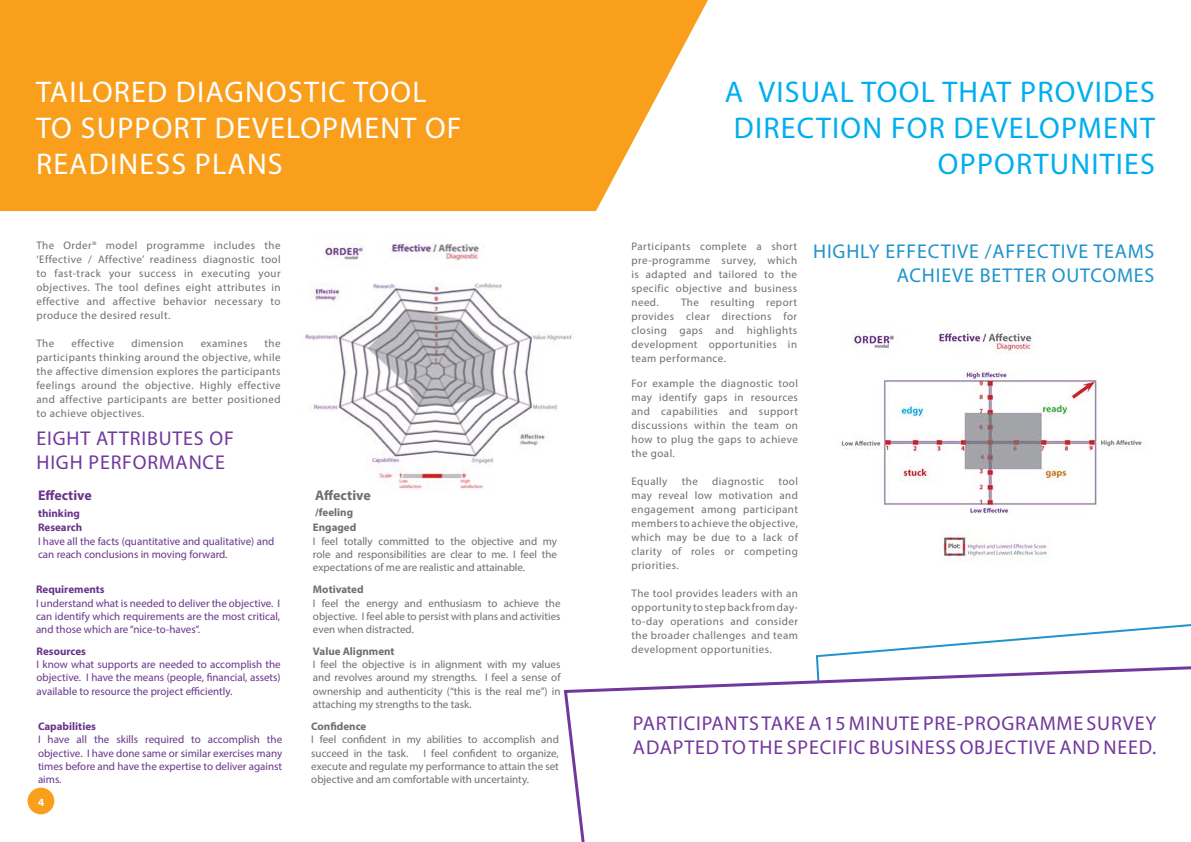
<style>
.page{position:relative;width:1191px;height:842px;background:#fff}
.page>*{position:absolute;margin:0;border:0;box-sizing:border-box;transform-origin:0 0}
.t1{font:30px/36px "Myriad Pro";letter-spacing:.04em;color:#00aeef;text-align:right}
.t2{font:30px/36px "Myriad Pro";letter-spacing:.04em;color:#fff}
.t3{font:20px/24px "Myriad Pro";letter-spacing:.04em;color:#71389c}
.t4{font:20px/24px "Myriad Pro";letter-spacing:.04em;color:#1f93cb;text-align:right}
.t5{font:700 14px "Myriad Pro";color:#68358a}
.t6{font:700 14px "Myriad Pro";color:#6e6e75}
.t7{font:11px/14px "Myriad Pro";letter-spacing:.04em;color:#6e6e75;text-align:justify}
.t8{font:11px/13.2px "Myriad Pro";color:#68358a;text-align:justify}
.t9{font:11px/13.2px "Myriad Pro";color:#6e6e75}
.t10{font:700 11px/14.5px "Myriad Pro";color:#68358a}
.t11{font:700 11px/15.7px "Myriad Pro";color:#6e6e75}
.t12{font:700 11px "Myriad Pro";color:#fff}
</style>
<div class="page">
<div style="left:28px;top:788px;width:26px;height:26px;background:#f99f1c;border-radius:50%"></div>
<svg style="left:815px;top:624px;width:376px;height:40px"></svg>
<svg style="left:563px;top:664px;width:628px;height:178px"></svg>
<img style="left:305px;top:243px;width:267px;height:248px">
<svg style="left:0;top:0;width:708px;height:211px;fill:#f99f1c"></svg>
<img style="left:841px;top:330px;width:302px;height:232px">
<h1 class="t2" style="left:36px;top:73px;width:427px">TAILORED DIAGNOSTIC TOOL<br>TO SUPPORT DEVELOPMENT OF<br>READINESS PLANS</h1>
<p class="t7" style="left:36px;top:238px;width:246px">The Order® model programme includes the ‘Effective / Affective’ readiness diagnostic tool to fast-track your success in executing your objectives. The tool defines eight attributes in effective and affective behavior necessary to produce the desired result.</p>
<p class="t7" style="left:36px;top:336px;width:19px">The</p>
<p class="t7" style="left:71px;top:336px;width:44px">effective</p>
<p class="t7" style="left:131px;top:336px;width:54px">dimension</p>
<p class="t7" style="left:201px;top:336px;width:48px">examines</p>
<p class="t7" style="left:36px;top:336px;width:246px;text-indent:228px">the participants thinking around the objective, while the affective dimension explores the participants feelings around the objective. Highly effective and affective participants are better positioned to achieve objectives.</p>
<h2 class="t3" style="left:37px;top:426px;width:199px">EIGHT ATTRIBUTES OF<br>HIGH PERFORMANCE</h2>
<p class="t5" style="left:38px;top:486px;width:55px">Effective</p>
<p class="t10" style="left:38px;top:505px;width:46px">thinking<br>Research</p>
<p class="t8" style="left:38px;top:534px;width:238px">I have all the facts (quantitative and qualitative) and can reach conclusions in moving forward.</p>
<p class="t10" style="left:36px;top:582px;width:70px">Requirements</p>
<p class="t8" style="left:36px;top:596px;width:246px">I understand what is needed to deliver the objective. I can identify which requirements are the most critical, and those which are “nice-to-haves”.</p>
<p class="t10" style="left:37px;top:644px;width:51px">Resources</p>
<p class="t8" style="left:37px;top:658px;width:246px">I know what supports are needed to accomplish the objective. I have the means (people, financial, assets) available to resource the project efficiently.</p>
<p class="t10" style="left:38px;top:719px;width:59px">Capabilities</p>
<p class="t8" style="left:38px;top:733px;width:246px">I have all the skills required to accomplish the objective. I have done same or similar exercises many times before and have the expertise to deliver against aims.</p>
<p class="t12" style="left:38px;top:795px;width:8px">4</p>
<p class="t6" style="left:315px;top:486px;width:57px">Affective</p>
<p class="t11" style="left:313px;top:504px;width:45px">/feeling<br>Engaged</p>
<p class="t7" style="left:313px;top:534px;width:246px;line-height:13.2px">I feel totally committed to the objective and my role and responsibilities are clear to me. I feel the expectations of me are realistic and attainable.</p>
<p class="t11" style="left:313px;top:581px;width:52px">Motivated</p>
<p class="t7" style="left:313px;top:596px;width:249px;line-height:13.2px">I feel the energy and enthusiasm to achieve the objective. I feel able to persist with plans and activities even when distracted.</p>
<p class="t11" style="left:313px;top:643px;width:83px">Value Alignment</p>
<p class="t7" style="left:313px;top:658px;width:249px;line-height:13.2px">I feel the objective is in alignment with my values and revolves around my strengths. I feel a sense of ownership and authenticity (“this is the real me”) in attaching my strengths to the task.</p>
<p class="t11" style="left:311px;top:718px;width:57px">Confidence</p>
<p class="t9" style="left:311px;top:733px;width:249px">I feel confident in my abilities to accomplish and succeed in the task.</p>
<p class="t7" style="left:311px;top:746px;width:249px;line-height:13.2px;text-indent:112px">I feel confident to organize, execute and regulate my performance to attain the set objective and am comfortable with uncertainty.</p>
<h1 class="t1" style="left:725px;top:73px;width:431px">A VISUAL TOOL THAT PROVIDES<br>DIRECTION FOR DEVELOPMENT<br>OPPORTUNITIES</h1>
<p class="t7" style="left:631px;top:239px;width:167px">Participants complete a short pre-programme survey, which is adapted and tailored to the specific objective and business need.</p>
<p class="t7" style="left:631px;top:295px;width:167px;text-indent:50px">The resulting report provides clear directions for closing gaps and highlights development opportunities in team performance.</p>
<p class="t7" style="left:631px;top:376px;width:168px">For example the diagnostic tool may identify gaps in resources and capabilities and support discussions within the team on how to plug the gaps to achieve the goal.</p>
<p class="t7" style="left:631px;top:474px;width:37px">Equally</p>
<p class="t7" style="left:682px;top:474px;width:18px">the</p>
<p class="t7" style="left:712px;top:474px;width:53px">diagnostic</p>
<p class="t7" style="left:631px;top:474px;width:168px;text-indent:147px">tool may reveal low motivation and engagement among participant members to achieve the objective, which may be due to a lack of clarity of roles or competing priorities.</p>
<p class="t7" style="left:631px;top:586px;width:168px">The tool provides leaders with an opportunity to step back from day&shy;to-day operations and consider the broader challenges and team development opportunities.</p>
<h2 class="t4" style="left:813px;top:239px;width:343px">HIGHLY EFFECTIVE /AFFECTIVE TEAMS<br>ACHIEVE BETTER OUTCOMES</h2>
<h2 class="t3" style="left:633px;top:711px;width:525px">PARTICIPANTS TAKE A 15 MINUTE PRE-PROGRAMME SURVEY<br>ADAPTED TO THE SPECIFIC BUSINESS OBJECTIVE AND NEED.</h2>
</div>
